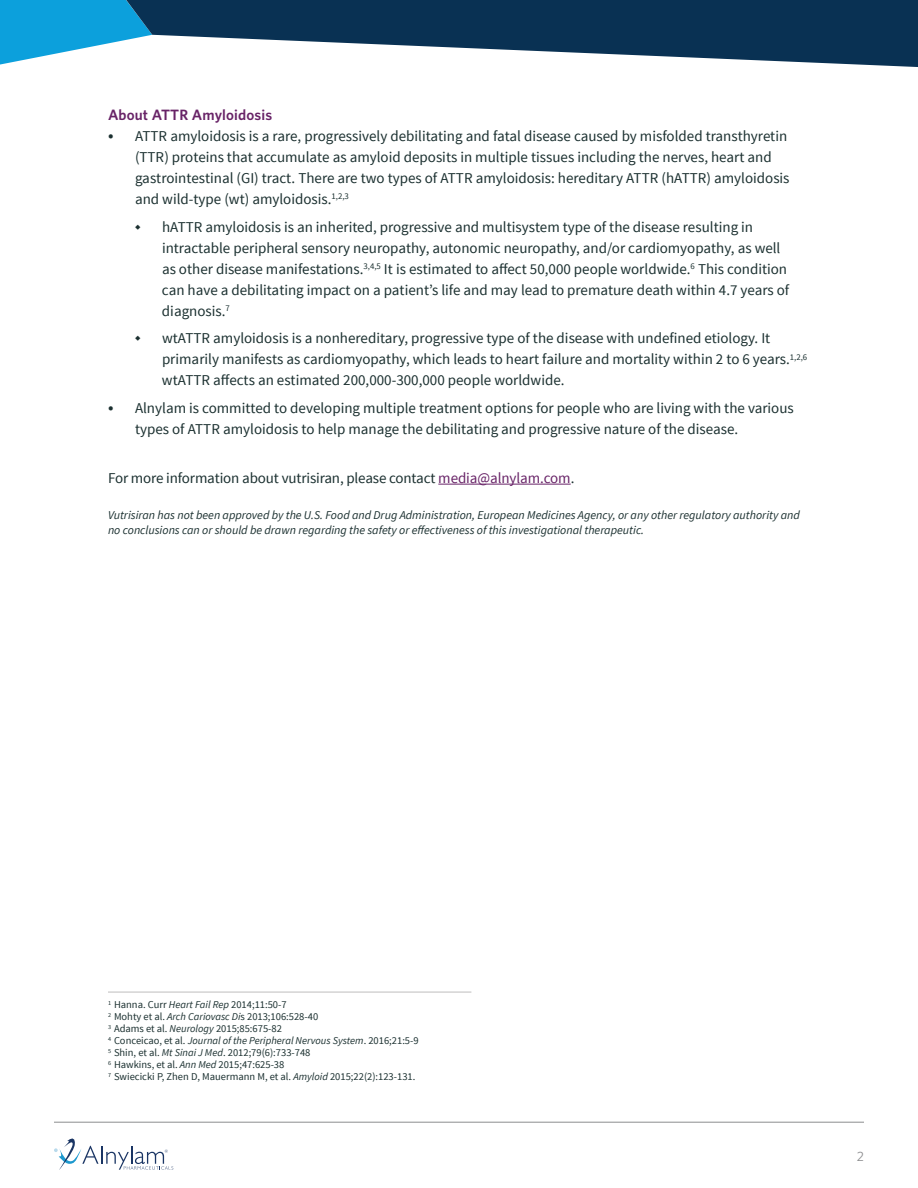
<style>
.page{position:relative;width:918px;height:1188px;background:#fff}
.page>*{position:absolute;margin:0;border:0;box-sizing:border-box;transform-origin:0 0}
.t1{font:15px/21px "Source Sans Pro";color:#1b3030}
.t2{font:600 15px "Whitney";letter-spacing:.01em;color:#682367}
.t3{font:13.5px "Whitney";color:#8c8d8f}
.t4{font:italic 12px/15px "Source Sans Pro";color:#1b3030}
.t5{font:10.5px/12px "Source Sans Pro";color:#1b3030}
.s1{font-size:18px}
.s2{color:#682367}
.s3{font-style:italic}
</style>
<div class="page">
<svg style="left:54px;top:1138px;width:119px;height:31px"></svg>
<svg style="left:0;top:0;width:116px;height:65px"></svg>
<svg style="left:116px;top:0;width:802px;height:67px;fill:#093153"></svg>
<hr style="left:54px;top:1122px;width:810px;height:1px;background:#8c8d8f">
<hr style="left:438px;top:484px;width:133px;height:1px;background:#682367">
<hr style="left:108px;top:992px;width:363px;height:1px;background:#bfbdbd">
<p class="t2" style="left:108px;top:105px;width:166px">About ATTR Amyloidosis</p>
<p class="t1" style="left:135px;top:126px;width:656px;text-indent:-27px"><span class="s1">•</span> ATTR amyloidosis is a rare, progressively debilitating and fatal disease caused by misfolded transthyretin (TTR) proteins that accumulate as amyloid deposits in multiple tissues including the nerves, heart and gastrointestinal (GI) tract. There are two types of ATTR amyloidosis: hereditary ATTR (hATTR) amyloidosis and wild-type (wt) amyloidosis.<sup>1,2,3</sup></p>
<p class="t1" style="left:162px;top:217px;width:629px;text-indent:-27px"><span class="s1">◆</span> hATTR amyloidosis is an inherited, progressive and multisystem type of the disease resulting in intractable peripheral sensory neuropathy, autonomic neuropathy, and/or cardiomyopathy, as well as other disease manifestations.<sup>3,4,5</sup> It is estimated to affect 50,000 people worldwide.<sup>6</sup> This condition can have a debilitating impact on a patient’s life and may lead to premature death within 4.7 years of diagnosis.<sup>7</sup></p>
<p class="t1" style="left:162px;top:328px;width:647px;text-indent:-27px"><span class="s1">◆</span> wtATTR amyloidosis is a nonhereditary, progressive type of the disease with undefined etiology. It primarily manifests as cardiomyopathy, which leads to heart failure and mortality within 2 to 6 years.<sup>1,2,6 </sup>wtATTR affects an estimated 200,000-300,000 people worldwide.</p>
<p class="t1" style="left:135px;top:398px;width:660px;text-indent:-27px"><span class="s1">•</span> Alnylam is committed to developing multiple treatment options for people who are living with the various types of ATTR amyloidosis to help manage the debilitating and progressive nature of the disease.</p>
<p class="t1" style="left:108px;top:468px;width:468px">For more information about vutrisiran, please contact <span class="s2">media@alnylam.com</span>.</p>
<p class="t4" style="left:108px;top:508px;width:693px">Vutrisiran has not been approved by the U.S. Food and Drug Administration, European Medicines Agency, or any other regulatory authority and no conclusions can or should be drawn regarding the safety or effectiveness of this investigational therapeutic.</p>
<p class="t5" style="left:108px;top:999px;width:312px"><sup>1</sup> Hanna. Curr <span class="s3">Heart Fail Rep</span> 2014;11:50-7<br><sup>2</sup> Mohty et al. <span class="s3">Arch Cariovasc Di</span>s 2013;106:528-40<br><sup>3</sup> Adams et al. <span class="s3">Neurology</span> 2015;85:675-82<br><sup>4</sup> Conceicao, et al. <span class="s3">Journal of the Peripheral Nervous System</span>. 2016;21:5-9<br><sup>5</sup> Shin, et al. <span class="s3">Mt Sinai J Med</span>. 2012;79(6):733-748<br><sup>6</sup> Hawkins, et al. <span class="s3">Ann Med</span> 2015;47:625-38<br><sup>7</sup> Swiecicki P, Zhen D, Mauermann M, et al. <span class="s3">Amyloid</span> 2015;22(2):123-131.</p>
<p class="t3" style="left:857px;top:1147px;width:9px">2</p>
</div>
